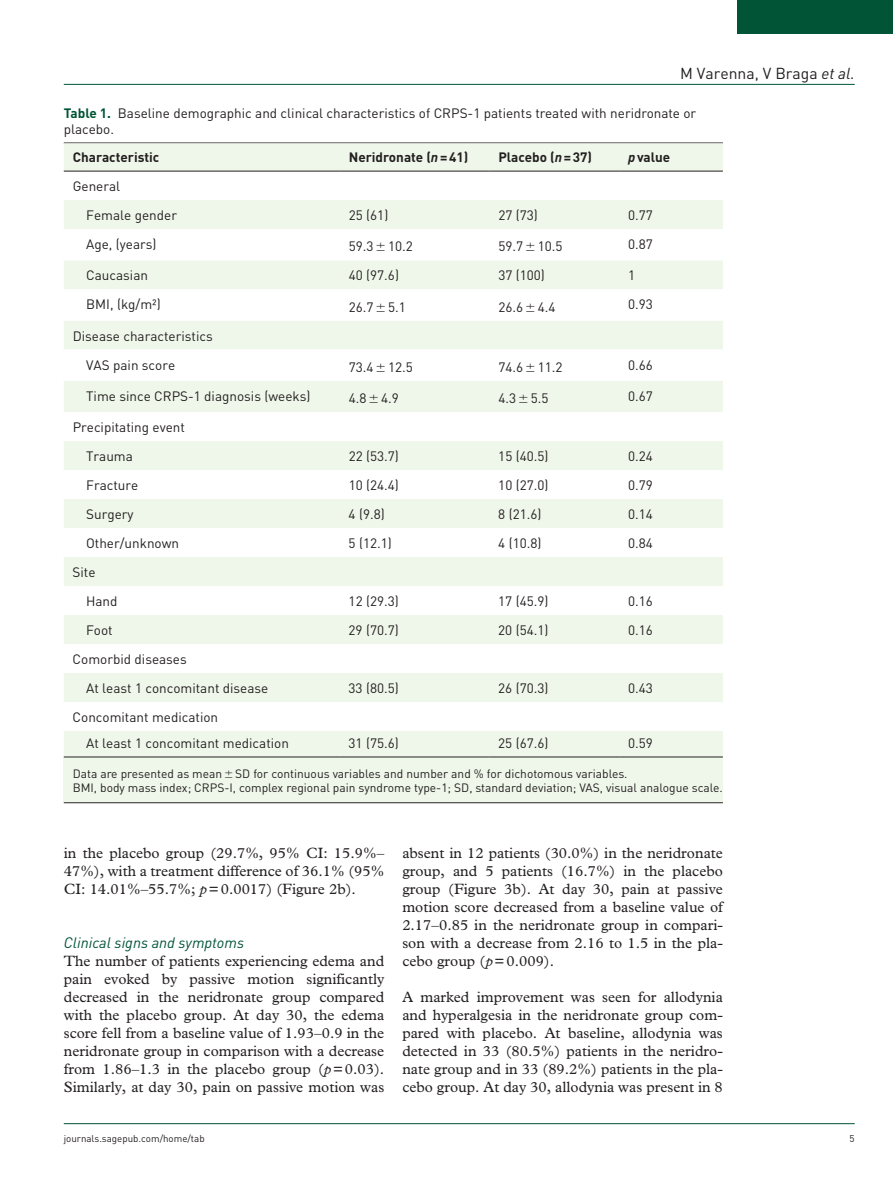
<style>
.page{position:relative;width:893px;height:1191px;background:#fff}
.page>*{position:absolute;margin:0;border:0;box-sizing:border-box;transform-origin:0 0}
.t1{font:15.75px "DIN";color:#231f20}
.t2{font:15px/18px "Plantin Std";color:#231f20;text-align:justify}
.t3{font:italic 15px "DIN";color:#015436}
.t4{font:13.5px/29px "DIN";color:#231f20}
.t5{font:700 13.5px "DIN";color:#231f20}
.t6{font:12px/14.2px "DIN";color:#231f20}
.t7{font:9.75px "DIN";color:#231f20}
.s1{font-style:italic}
.s2{font-weight:700;color:#015436}
</style>
<div class="page">
<hr style="left:64px;top:84px;width:791px;height:1px;background:#015436">
<hr style="left:64px;top:1123px;width:791px;height:1px;background:#015436">
<div style="left:738px;top:0;width:155px;height:34px;background:#015436"></div>
<div style="left:64px;top:757px;width:659px;height:45px;background:#eff7ea"></div>
<hr style="left:64px;top:802px;width:659px;height:1px;background:#231f20">
<div style="left:64px;top:143px;width:659px;height:613px;background:#eff7ea"></div>
<svg style="left:64px;top:172px;width:659px;height:559px"></svg>
<hr style="left:64px;top:171px;width:276px;height:1px;background:#231f20">
<hr style="left:340px;top:171px;width:149px;height:1px;background:#231f20">
<hr style="left:489px;top:171px;width:130px;height:1px;background:#231f20">
<hr style="left:619px;top:171px;width:104px;height:1px;background:#231f20">
<hr style="left:64px;top:756px;width:276px;height:1px;background:#231f20">
<hr style="left:340px;top:756px;width:149px;height:1px;background:#231f20">
<hr style="left:489px;top:756px;width:130px;height:1px;background:#231f20">
<hr style="left:619px;top:756px;width:104px;height:1px;background:#231f20">
<svg style="left:377px;top:243px;width:8px;height:8px"></svg>
<svg style="left:526px;top:243px;width:8px;height:8px"></svg>
<svg style="left:377px;top:303px;width:8px;height:8px"></svg>
<svg style="left:526px;top:303px;width:8px;height:8px"></svg>
<svg style="left:377px;top:363px;width:8px;height:8px"></svg>
<svg style="left:526px;top:363px;width:8px;height:8px"></svg>
<svg style="left:370px;top:395px;width:8px;height:8px"></svg>
<svg style="left:519px;top:395px;width:8px;height:8px"></svg>
<p class="t1" style="left:680px;top:63px;width:176px">M Varenna, V Braga <span class="s1">et al.</span></p>
<p class="t4" style="left:64px;top:105px;width:634px;line-height:15.8px"><span class="s2">Table 1.</span> Baseline demographic and clinical characteristics of CRPS-1 patients treated with neridronate or placebo.</p>
<p class="t5" style="left:73px;top:148px;width:88px">Characteristic</p>
<p class="t5" style="left:349px;top:148px;width:121px">Neridronate (<span class="s1">n</span>=41)</p>
<p class="t5" style="left:498px;top:148px;width:95px">Placebo (<span class="s1">n</span>=37)</p>
<p class="t5" style="left:628px;top:148px;width:44px"><span class="s1">p</span>value</p>
<p class="t4" style="left:86px;top:171px;width:92px;text-indent:-14px">General<br>Female gender</p>
<p class="t4" style="left:349px;top:200px;width:41px">25 (61)</p>
<p class="t4" style="left:498px;top:200px;width:41px">27 (73)</p>
<p class="t4" style="left:628px;top:200px;width:26px">0.77</p>
<p class="t4" style="left:86px;top:229px;width:72px">Age, (years)</p>
<p class="t4" style="left:349px;top:232px;width:66px">59.3 10.2</p>
<p class="t4" style="left:498px;top:232px;width:66px">59.7 10.5</p>
<p class="t4" style="left:628px;top:229px;width:26px">0.87</p>
<p class="t4" style="left:86px;top:261px;width:63px">Caucasian</p>
<p class="t4" style="left:349px;top:261px;width:52px">40 (97.6)</p>
<p class="t4" style="left:498px;top:261px;width:48px">37 (100)</p>
<p class="t4" style="left:628px;top:261px;width:9px">1</p>
<p class="t4" style="left:86px;top:290px;width:76px">BMI, (kg/m²)</p>
<p class="t4" style="left:349px;top:292px;width:59px">26.7 5.1</p>
<p class="t4" style="left:498px;top:292px;width:59px">26.6 4.4</p>
<p class="t4" style="left:628px;top:290px;width:26px">0.93</p>
<p class="t4" style="left:86px;top:321px;width:128px;text-indent:-14px">Disease characteristics<br>VAS pain score</p>
<p class="t4" style="left:349px;top:352px;width:66px">73.4 12.5</p>
<p class="t4" style="left:498px;top:352px;width:66px">74.6 11.2</p>
<p class="t4" style="left:628px;top:350px;width:26px">0.66</p>
<p class="t4" style="left:86px;top:381px;width:226px">Time since CRPS-1 diagnosis (weeks)</p>
<p class="t4" style="left:349px;top:383px;width:52px">4.8 4.9</p>
<p class="t4" style="left:498px;top:383px;width:52px">4.3 5.5</p>
<p class="t4" style="left:628px;top:381px;width:26px">0.67</p>
<p class="t4" style="left:86px;top:412px;width:100px;text-indent:-14px">Precipitating event<br>Trauma</p>
<p class="t4" style="left:349px;top:441px;width:52px">22 (53.7)</p>
<p class="t4" style="left:498px;top:441px;width:52px">15 (40.5)</p>
<p class="t4" style="left:628px;top:441px;width:26px">0.24</p>
<p class="t4" style="left:86px;top:470px;width:54px">Fracture</p>
<p class="t4" style="left:349px;top:470px;width:52px">10 (24.4)</p>
<p class="t4" style="left:498px;top:470px;width:52px">10 (27.0)</p>
<p class="t4" style="left:628px;top:470px;width:26px">0.79</p>
<p class="t4" style="left:86px;top:499px;width:49px">Surgery</p>
<p class="t4" style="left:349px;top:499px;width:38px">4 (9.8)</p>
<p class="t4" style="left:498px;top:499px;width:45px">8 (21.6)</p>
<p class="t4" style="left:628px;top:499px;width:26px">0.14</p>
<p class="t4" style="left:86px;top:528px;width:94px">Other/unknown</p>
<p class="t4" style="left:349px;top:528px;width:45px">5 (12.1)</p>
<p class="t4" style="left:498px;top:528px;width:45px">4 (10.8)</p>
<p class="t4" style="left:628px;top:528px;width:26px">0.84</p>
<p class="t4" style="left:86px;top:557px;width:33px;text-indent:-14px">Site<br>Hand</p>
<p class="t4" style="left:349px;top:586px;width:52px">12 (29.3)</p>
<p class="t4" style="left:498px;top:586px;width:52px">17 (45.9)</p>
<p class="t4" style="left:628px;top:586px;width:26px">0.16</p>
<p class="t4" style="left:86px;top:615px;width:28px">Foot</p>
<p class="t4" style="left:349px;top:615px;width:52px">29 (70.7)</p>
<p class="t4" style="left:498px;top:615px;width:52px">20 (54.1)</p>
<p class="t4" style="left:628px;top:615px;width:26px">0.16</p>
<p class="t4" style="left:86px;top:644px;width:184px;text-indent:-14px">Comorbid diseases<br>At least 1 concomitant disease</p>
<p class="t4" style="left:349px;top:673px;width:52px">33 (80.5)</p>
<p class="t4" style="left:498px;top:673px;width:52px">26 (70.3)</p>
<p class="t4" style="left:628px;top:673px;width:26px">0.43</p>
<p class="t4" style="left:86px;top:704px;width:204px;line-height:26px;text-indent:-14px">Concomitant medication<br>At least 1 concomitant medication</p>
<p class="t4" style="left:349px;top:728px;width:52px">31 (75.6)</p>
<p class="t4" style="left:498px;top:728px;width:52px">25 (67.6)</p>
<p class="t4" style="left:628px;top:728px;width:26px">0.59</p>
<p class="t6" style="left:73px;top:766px;width:651px">Data are presented as mean SD for continuous variables and number and % for dichotomous variables.<br>BMI, body mass index; CRPS-I, complex regional pain syndrome type-1; SD, standard deviation; VAS, visual analogue scale.</p>
<p class="t2" style="left:64px;top:844px;width:322px">in the placebo group (29.7%, 95% CI: 15.9%– 47%), with a treatment difference of 36.1% (95% CI: 14.01%–55.7%; <span class="s1">p</span>=0.0017) (Figure 2b).</p>
<p class="t3" style="left:64px;top:933px;width:182px">Clinical signs and symptoms</p>
<p class="t2" style="left:64px;top:952px;width:322px">The number of patients experiencing edema and pain evoked by passive motion significantly decreased in the neridronate group compared with the placebo group. At day 30, the edema score fell from a baseline value of 1.93–0.9 in the neridronate group in comparison with a decrease from 1.86–1.3 in the placebo group (<span class="s1">p</span>=0.03).<br>Similarly, at day 30, pain on passive motion was</p>
<p class="t2" style="left:402px;top:844px;width:322px">absent in 12 patients (30.0%) in the neridronate group, and 5 patients (16.7%) in the placebo group (Figure 3b). At day 30, pain at passive motion score decreased from a baseline value of 2.17–0.85 in the neridronate group in compari&shy;son with a decrease from 2.16 to 1.5 in the pla&shy;cebo group (<span class="s1">p</span>=0.009).</p>
<p class="t2" style="left:402px;top:988px;width:322px">A marked improvement was seen for allodynia and hyperalgesia in the neridronate group com&shy;pared with placebo. At baseline, allodynia was detected in 33 (80.5%) patients in the neridro&shy;nate group and in 33 (89.2%) patients in the pla&shy;cebo group. At day 30, allodynia was present in 8</p>
<p class="t7" style="left:64px;top:1132px;width:142px">journals.sagepub.com/home/tab</p>
<p class="t7" style="left:850px;top:1132px;width:7px">5</p>
</div>
